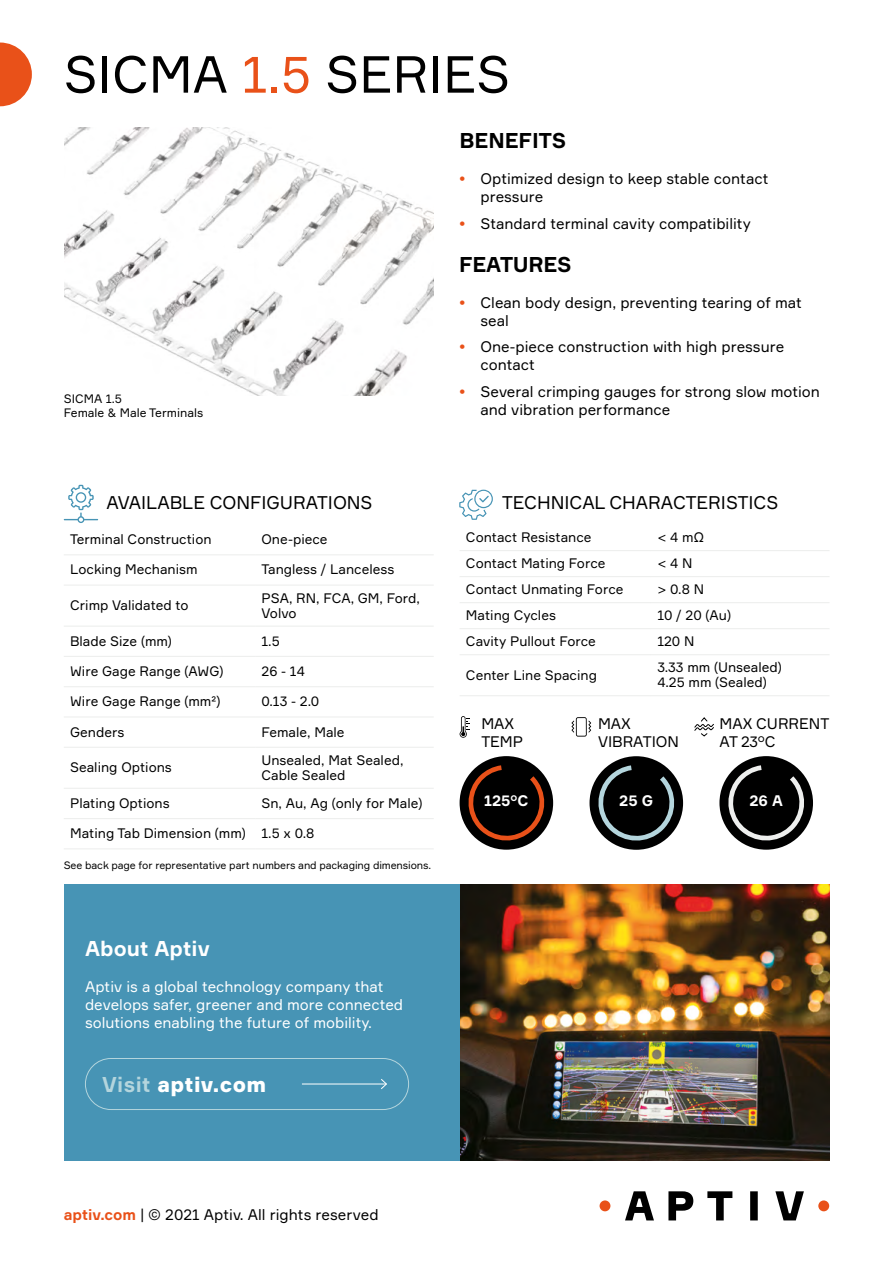
<style>
.page{position:relative;width:893px;height:1263px;background:#fff}
.page>*{position:absolute;margin:0;border:0;box-sizing:border-box;transform-origin:0 0}
.t1{font:51px "Formular";color:#000}
.t2{font:700 21px "Formular";letter-spacing:-.01em;color:#000}
.t3{font:900 21px "Formular";letter-spacing:.02em;color:#fff}
.t4{font:700 21px "Formular";color:#fff}
.t5{font:18px "Formular";letter-spacing:-.005em;color:#000}
.t6{font:15px/18px "Formular";color:#000}
.t7{font:15px/18px "Formular";color:#fff}
.t8{font:700 15px "Formular";color:#fff}
.t9{font:13.5px/15px "Formular";color:#000}
.t10{font:12px/14.4px "Formular";color:#000}
.t11{font:10.5px "Formular";letter-spacing:-.01em;color:#000}
.s1{color:#e95119}
.s2{font-weight:700;color:#b4d5dd}
.s3{font-weight:700;color:#e95119}
</style>
<div class="page">
<img style="left:459px;top:884px;width:370px;height:277px">
<svg style="left:0;top:43px;width:32px;height:63px"></svg>
<svg style="left:600px;top:1191px;width:229px;height:29px"></svg>
<div style="left:64px;top:884px;width:395px;height:277px;background:#4794b5"></div>
<div style="left:85px;top:1058px;width:324px;height:52px;border:1px solid #b4d5dd;border-radius:26px"></div>
<hr style="left:302px;top:1084px;width:84px;height:1px;background:#fff">
<svg style="left:380px;top:1079px;width:7px;height:10px"></svg>
<hr style="left:64px;top:554px;width:191px;height:1px;background:#eeefee">
<hr style="left:255px;top:554px;width:179px;height:1px;background:#eeefee">
<hr style="left:64px;top:584px;width:191px;height:2px;background:#eeefee">
<hr style="left:255px;top:584px;width:179px;height:2px;background:#eeefee">
<hr style="left:64px;top:626px;width:191px;height:1px;background:#eeefee">
<hr style="left:255px;top:626px;width:179px;height:1px;background:#eeefee">
<hr style="left:64px;top:656px;width:191px;height:1px;background:#eeefee">
<hr style="left:255px;top:656px;width:179px;height:1px;background:#eeefee">
<hr style="left:64px;top:686px;width:191px;height:1px;background:#eeefee">
<hr style="left:255px;top:686px;width:179px;height:1px;background:#eeefee">
<hr style="left:64px;top:716px;width:191px;height:1px;background:#eeefee">
<hr style="left:255px;top:716px;width:179px;height:1px;background:#eeefee">
<hr style="left:64px;top:747px;width:191px;height:1px;background:#eeefee">
<hr style="left:255px;top:747px;width:179px;height:1px;background:#eeefee">
<hr style="left:64px;top:788px;width:191px;height:1px;background:#eeefee">
<hr style="left:255px;top:788px;width:179px;height:1px;background:#eeefee">
<hr style="left:64px;top:818px;width:191px;height:1px;background:#eeefee">
<hr style="left:255px;top:818px;width:179px;height:1px;background:#eeefee">
<hr style="left:64px;top:848px;width:191px;height:1px;background:#eeefee">
<hr style="left:255px;top:848px;width:179px;height:1px;background:#eeefee">
<img style="left:64px;top:128px;width:370px;height:267px">
<svg style="left:64px;top:485px;width:34px;height:38px"></svg>
<hr style="left:460px;top:550px;width:191px;height:1px;background:#eeefee">
<hr style="left:651px;top:550px;width:178px;height:1px;background:#eeefee">
<hr style="left:460px;top:576px;width:191px;height:1px;background:#eeefee">
<hr style="left:651px;top:576px;width:178px;height:1px;background:#eeefee">
<hr style="left:460px;top:602px;width:191px;height:1px;background:#eeefee">
<hr style="left:651px;top:602px;width:178px;height:1px;background:#eeefee">
<hr style="left:460px;top:628px;width:191px;height:1px;background:#eeefee">
<hr style="left:651px;top:628px;width:178px;height:1px;background:#eeefee">
<hr style="left:460px;top:654px;width:191px;height:1px;background:#eeefee">
<hr style="left:651px;top:654px;width:178px;height:1px;background:#eeefee">
<hr style="left:460px;top:695px;width:191px;height:1px;background:#eeefee">
<hr style="left:651px;top:695px;width:178px;height:1px;background:#eeefee">
<svg style="left:459px;top:490px;width:34px;height:30px"></svg>
<div style="left:460px;top:756px;width:93px;height:94px;background:#000;border-radius:50%"></div>
<svg style="left:465px;top:765px;width:83px;height:79px"></svg>
<div style="left:589px;top:756px;width:94px;height:94px;background:#000;border-radius:50%"></div>
<svg style="left:595px;top:765px;width:83px;height:79px"></svg>
<div style="left:719px;top:756px;width:94px;height:94px;background:#000;border-radius:50%"></div>
<svg style="left:725px;top:765px;width:83px;height:79px"></svg>
<svg style="left:694px;top:717px;width:20px;height:20px"></svg>
<svg style="left:460px;top:716px;width:10px;height:22px"></svg>
<svg style="left:571px;top:717px;width:20px;height:20px"></svg>
<h1 class="t1" style="left:64px;top:43px;width:448px">SICMA <span class="s1">1.5</span> SERIES</h1>
<p class="t10" style="left:64px;top:391px;width:141px">SICMA 1.5<br>Female &amp; Male Terminals</p>
<h2 class="t2" style="left:459px;top:128px;width:109px">BENEFITS</h2>
<p class="t6" style="left:480px;top:170px;width:289px;text-indent:-21px"><span class="s1">•</span> Optimized design to keep stable contact pressure</p>
<p class="t6" style="left:459px;top:214px;width:293px"><span class="s1">•</span> Standard terminal cavity compatibility</p>
<h2 class="t2" style="left:459px;top:251px;width:114px">FEATURES</h2>
<p class="t6" style="left:480px;top:293px;width:323px;text-indent:-21px"><span class="s1">•</span> Clean body design, preventing tearing of mat seal</p>
<p class="t6" style="left:480px;top:338px;width:305px;text-indent:-21px"><span class="s1">•</span> One-piece construction with high pressure contact</p>
<p class="t6" style="left:480px;top:382px;width:341px;text-indent:-21px"><span class="s1">•</span> Several crimping gauges for strong slow motion and vibration performance</p>
<h3 class="t5" style="left:106px;top:492px;width:268px">AVAILABLE CONFIGURATIONS</h3>
<p class="t9" style="left:70px;top:532px;width:143px">Terminal Construction</p>
<p class="t9" style="left:261px;top:532px;width:68px">One-piece</p>
<p class="t9" style="left:70px;top:562px;width:129px">Locking Mechanism</p>
<p class="t9" style="left:261px;top:562px;width:134px">Tangless / Lanceless</p>
<p class="t9" style="left:70px;top:598px;width:120px">Crimp Validated to</p>
<p class="t9" style="left:261px;top:590px;width:160px">PSA, RN, FCA, GM, Ford,<br>Volvo</p>
<p class="t9" style="left:70px;top:633px;width:103px">Blade Size (mm)</p>
<p class="t9" style="left:261px;top:633px;width:20px">1.5</p>
<p class="t9" style="left:70px;top:663px;width:155px">Wire Gage Range (AWG)</p>
<p class="t9" style="left:261px;top:663px;width:45px">26 - 14</p>
<p class="t9" style="left:70px;top:694px;width:152px">Wire Gage Range (mm²)</p>
<p class="t9" style="left:261px;top:694px;width:59px">0.13 - 2.0</p>
<p class="t9" style="left:70px;top:724px;width:56px">Genders</p>
<p class="t9" style="left:261px;top:724px;width:85px">Female, Male</p>
<p class="t9" style="left:70px;top:760px;width:103px">Sealing Options</p>
<p class="t9" style="left:261px;top:752px;width:143px">Unsealed, Mat Sealed,<br>Cable Sealed</p>
<p class="t9" style="left:70px;top:795px;width:101px">Plating Options</p>
<p class="t9" style="left:261px;top:795px;width:162px">Sn, Au, Ag (only for Male)</p>
<p class="t9" style="left:70px;top:826px;width:246px">Mating Tab Dimension (mm) 1.5 x 0.8</p>
<p class="t11" style="left:64px;top:859px;width:369px">See back page for representative part numbers and packaging dimensions.</p>
<h2 class="t4" style="left:85px;top:936px;width:126px">About Aptiv</h2>
<p class="t7" style="left:85px;top:977px;width:320px">Aptiv is a global technology company that develops safer, greener and more connected solutions enabling the future of mobility.</p>
<h2 class="t3" style="left:102px;top:1071px;width:166px"><span class="s2">Visit</span> aptiv.com</h2>
<h3 class="t5" style="left:502px;top:492px;width:278px">TECHNICAL CHARACTERISTICS</h3>
<p class="t9" style="left:466px;top:529px;width:127px">Contact Resistance</p>
<p class="t9" style="left:657px;top:529px;width:48px">&lt; 4 mΩ</p>
<p class="t9" style="left:466px;top:555px;width:141px">Contact Mating Force</p>
<p class="t9" style="left:657px;top:555px;width:37px">&lt; 4 N</p>
<p class="t9" style="left:466px;top:581px;width:159px">Contact Unmating Force</p>
<p class="t9" style="left:657px;top:581px;width:48px">&gt; 0.8 N</p>
<p class="t9" style="left:466px;top:608px;width:91px">Mating Cycles</p>
<p class="t9" style="left:657px;top:608px;width:75px">10 / 20 (Au)</p>
<p class="t9" style="left:466px;top:634px;width:131px">Cavity Pullout Force</p>
<p class="t9" style="left:657px;top:634px;width:39px">120 N</p>
<p class="t9" style="left:466px;top:667px;width:132px">Center Line Spacing</p>
<p class="t9" style="left:657px;top:660px;width:126px">3.33 mm (Unsealed)<br>4.25 mm (Sealed)</p>
<p class="t6" style="left:481px;top:714px;width:43px">MAX<br>TEMP</p>
<p class="t6" style="left:598px;top:714px;width:82px">MAX<br>VIBRATION</p>
<p class="t6" style="left:719px;top:714px;width:111px">MAX CURRENT<br>AT 23°C</p>
<p class="t8" style="left:484px;top:792px;width:46px">125°C</p>
<p class="t8" style="left:619px;top:792px;width:36px">25 G</p>
<p class="t8" style="left:749px;top:792px;width:35px">26 A</p>
<p class="t6" style="left:64px;top:1205px;width:316px"><span class="s3">aptiv.com</span> | © 2021 Aptiv. All rights reserved</p>
</div>
